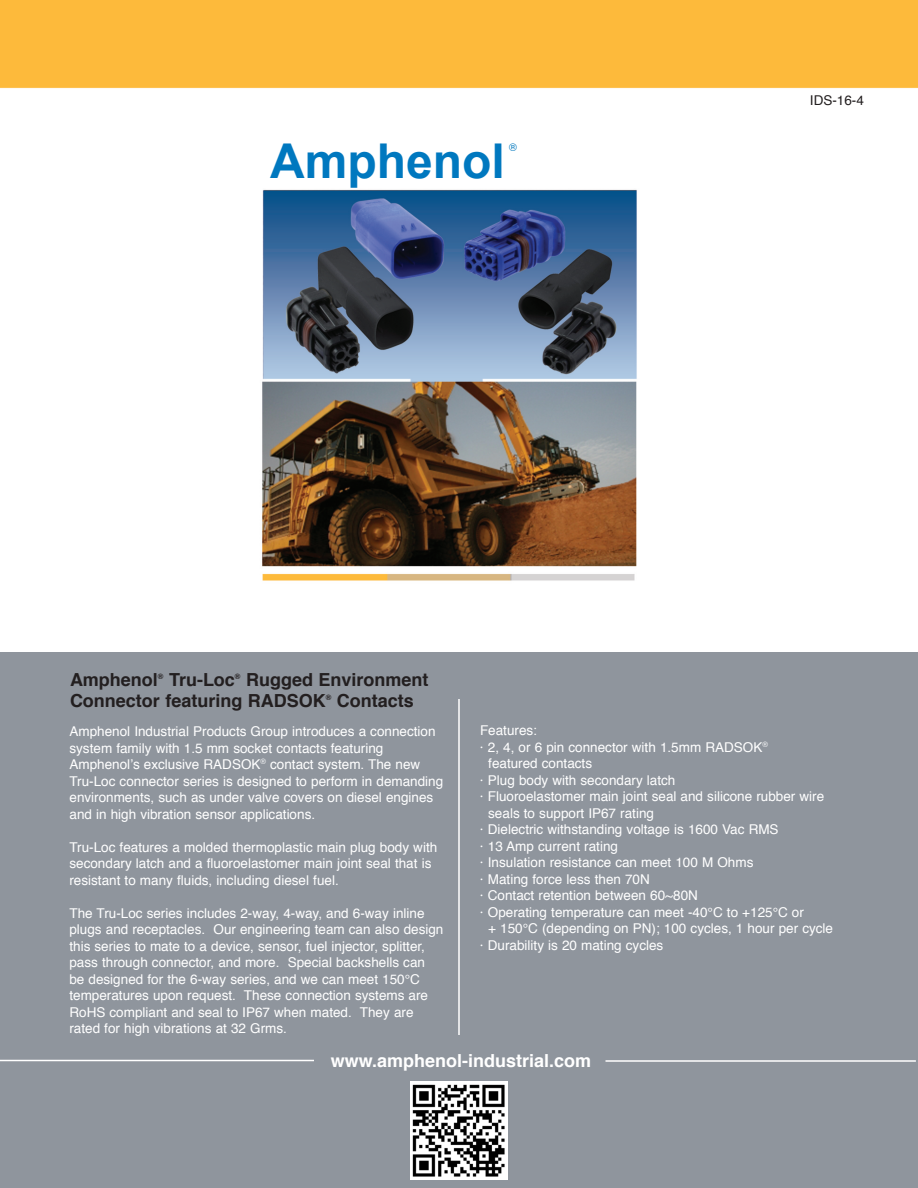
<style>
.page{position:relative;width:918px;height:1188px;background:#fff}
.page>*{position:absolute;margin:0;border:0;box-sizing:border-box;transform-origin:0 0}
.t1{font:700 48px "Arial";color:#0078bf}
.t2{font:700 18px/21px "Helvetica";color:#231f20}
.t3{font:700 18px "Helvetica";color:#fff}
.t4{font:13.5px/16.5px "Helvetica";color:#fff}
.t5{font:13.5px "Helvetica";color:#231f20}
.t6{font:10.5px "Helvetica";color:#0078bf}
.t7{font:700 7.5px "Helvetica";color:#231f20}
</style>
<div class="page">
<img style="left:1px;top:0;width:916px;height:581px">
<div style="left:0;top:652px;width:918px;height:536px;background:#8f959d"></div>
<hr style="left:0;top:1060px;width:314px;height:1px;background:#fff">
<hr style="left:606px;top:1060px;width:310px;height:2px;background:#fff">
<hr style="left:458px;top:699px;width:2px;height:336px;background:#fff">
<img style="left:410px;top:1082px;width:97px;height:97px">
<p class="t6" style="left:509px;top:143px;width:9px">®</p>
<h1 class="t1" style="left:270px;top:135px;width:236px">Amphenol</h1>
<h2 class="t2" style="left:70px;top:670px;width:360px;text-indent:176px">Rugged Environment<br>Connector featuring RADSOK</h2>
<h2 class="t2" style="left:70px;top:670px;width:89px">Amphenol</h2>
<p class="t7" style="left:158px;top:673px;width:7px">®</p>
<h2 class="t2" style="left:169px;top:670px;width:67px">Tru-Loc</h2>
<p class="t7" style="left:235px;top:673px;width:7px">®</p>
<p class="t7" style="left:326px;top:694px;width:7px">®</p>
<h2 class="t2" style="left:337px;top:691px;width:78px">Contacts</h2>
<p class="t5" style="left:810px;top:94px;width:56px">IDS-16-4</p>
<p class="t4" style="left:69px;top:724px;width:375px">Amphenol Industrial Products Group introduces a connection system family with 1.5 mm socket contacts featuring Amphenol’s exclusive RADSOK<sup>®</sup> contact system. The new Tru-Loc connector series is designed to perform in demanding environments, such as under valve covers on diesel engines and in high vibration sensor applications.</p>
<p class="t4" style="left:69px;top:840px;width:369px">Tru-Loc features a molded thermoplastic main plug body with secondary latch and a fluoroelastomer main joint seal that is resistant to many fluids, including diesel fuel.</p>
<p class="t4" style="left:69px;top:906px;width:376px">The Tru-Loc series includes 2-way, 4-way, and 6-way inline plugs and receptacles. Our engineering team can also design this series to mate to a device, sensor, fuel injector, splitter, pass through connector, and more. Special backshells can<br>be designed for the 6-way series, and we can meet 150°C temperatures upon request. These connection systems are RoHS compliant and seal to IP67 when mated. They are rated for high vibrations at 32 Grms.</p>
<p class="t4" style="left:480px;top:723px;width:59px">Features:</p>
<p class="t4" style="left:480px;top:740px;width:289px">· 2, 4, or 6 pin connector with 1.5mm RADSOK<sup>®</sup></p>
<p class="t4" style="left:488px;top:756px;width:105px">featured contacts</p>
<p class="t4" style="left:480px;top:773px;width:197px">· Plug body with secondary latch</p>
<p class="t4" style="left:480px;top:789px;width:346px">· Fluoroelastomer main joint seal and silicone rubber wire</p>
<p class="t4" style="left:488px;top:806px;width:167px">seals to support IP67 rating</p>
<p class="t4" style="left:480px;top:822px;width:300px">· Dielectric withstanding voltage is 1600 Vac RMS</p>
<p class="t4" style="left:480px;top:839px;width:140px">· 13 Amp current rating</p>
<p class="t4" style="left:480px;top:855px;width:275px">· Insulation resistance can meet 100 M Ohms</p>
<p class="t4" style="left:480px;top:872px;width:171px">· Mating force less then 70N</p>
<p class="t4" style="left:480px;top:888px;width:219px">· Contact retention between 60~80N</p>
<p class="t4" style="left:480px;top:905px;width:325px">· Operating temperature can meet -40°C to +125°C or</p>
<p class="t4" style="left:488px;top:921px;width:346px">+ 150°C (depending on PN); 100 cycles, 1 hour per cycle</p>
<p class="t4" style="left:480px;top:938px;width:185px">· Durability is 20 mating cycles</p>
<h2 class="t3" style="left:331px;top:1053px;width:262px">www.amphenol-industrial.com</h2>
</div>
